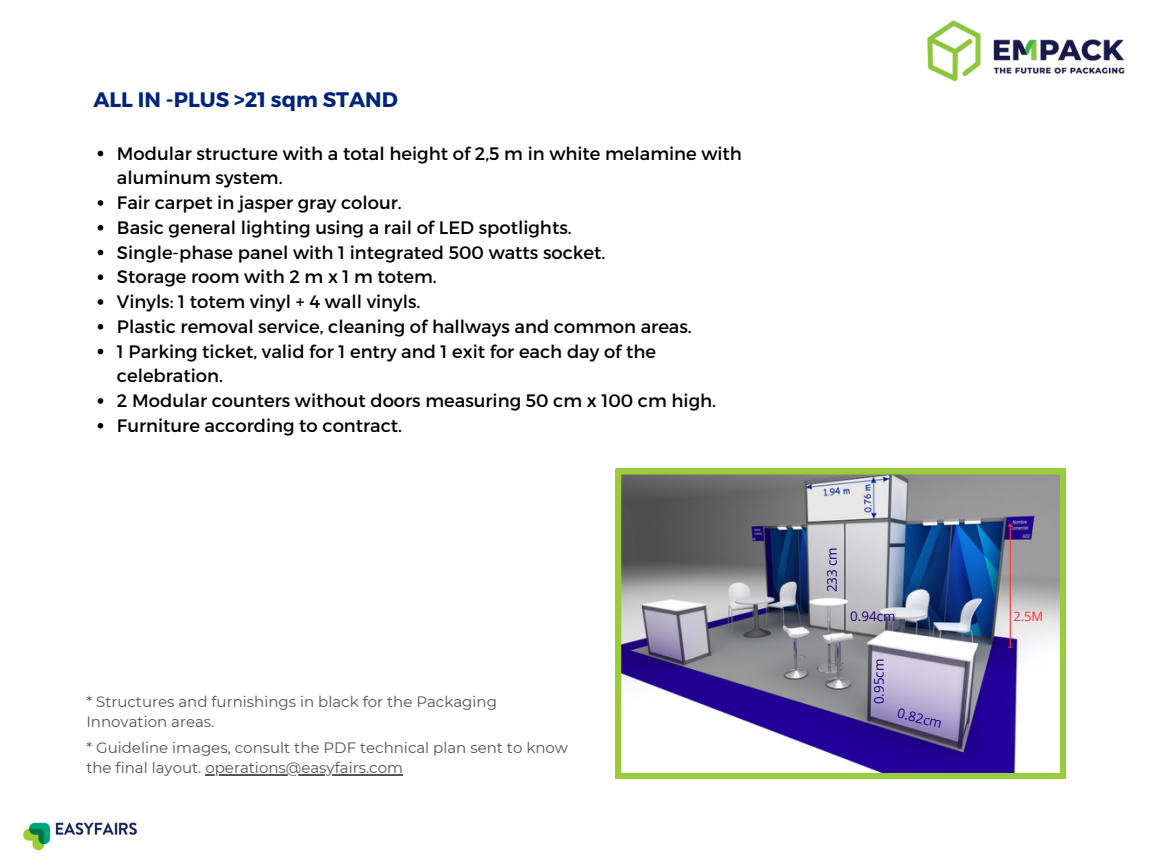
<style>
.page{position:relative;width:1152px;height:864px;background:#fff}
.page>*{position:absolute;margin:0;border:0;box-sizing:border-box;transform-origin:0 0}
.t1{font:700 21px "Montserrat";color:#00247d}
.t2{font:18px/24.8px "Montserrat";color:#000}
.t3{font:15px/20.2px "Montserrat";color:#545454}
.t4{font:13.35px "Open Sans";color:#1e0186}
.t5{font:12.9px "Open Sans";color:#ff3131}
</style>
<div class="page">
<img style="left:927px;top:20px;width:198px;height:62px">
<svg style="left:98px;top:151px;width:5px;height:5px"></svg>
<svg style="left:98px;top:200px;width:5px;height:6px"></svg>
<svg style="left:98px;top:225px;width:5px;height:6px"></svg>
<svg style="left:98px;top:250px;width:5px;height:5px"></svg>
<svg style="left:98px;top:274px;width:5px;height:6px"></svg>
<svg style="left:98px;top:299px;width:5px;height:6px"></svg>
<svg style="left:98px;top:324px;width:5px;height:6px"></svg>
<svg style="left:98px;top:349px;width:5px;height:5px"></svg>
<svg style="left:98px;top:398px;width:5px;height:6px"></svg>
<svg style="left:98px;top:423px;width:5px;height:6px"></svg>
<svg style="left:616px;top:469px;width:450px;height:309px"></svg>
<svg style="left:984px;top:488px;width:35px;height:250px;background:#5a579c"></svg>
<img style="left:23px;top:822px;width:114px;height:29px">
<hr style="left:205px;top:775px;width:198px;height:1px;background:#545454">
<p class="t1" style="left:93px;top:86px;width:306px">ALL IN -PLUS &gt;21 sqm STAND</p>
<p class="t2" style="left:117px;top:140px;width:627px">Modular structure with a total height of 2,5 m in white melamine with aluminum system.</p>
<p class="t2" style="left:117px;top:189px;width:286px">Fair carpet in jasper gray colour.</p>
<p class="t2" style="left:117px;top:214px;width:456px">Basic general lighting using a rail of LED spotlights.</p>
<p class="t2" style="left:117px;top:239px;width:490px">Single-phase panel with 1 integrated 500 watts socket.</p>
<p class="t2" style="left:117px;top:264px;width:321px">Storage room with 2 m x 1 m totem.</p>
<p class="t2" style="left:117px;top:288px;width:305px">Vinyls: 1 totem vinyl + 4 wall vinyls.</p>
<p class="t2" style="left:117px;top:313px;width:576px">Plastic removal service, cleaning of hallways and common areas.</p>
<p class="t2" style="left:117px;top:338px;width:541px">1 Parking ticket, valid for 1 entry and 1 exit for each day of the celebration.</p>
<p class="t2" style="left:117px;top:387px;width:601px">2 Modular counters without doors measuring 50 cm x 100 cm high.</p>
<p class="t2" style="left:117px;top:412px;width:287px">Furniture according to contract.</p>
<p class="t3" style="left:86px;top:692px;width:412px">* Structures and furnishings in black for the Packaging<br>Innovation areas.</p>
<h4 class="t3" style="left:86px;top:738px;width:483px">* Guideline images, consult the PDF technical plan sent to know the final layout. operations@easyfairs.com</h4>
<h5 class="t4" style="left:823px;top:592px;width:47px;rotate:-90deg">233 cm</h5>
<h5 class="t4" style="left:850px;top:607px;width:47px">0.94cm</h5>
<p class="t4" style="left:870px;top:704px;width:47px;rotate:-90deg">0.95cm</p>
<p class="t4" style="left:900px;top:703px;width:47px;rotate:14deg">0.82cm</p>
<h5 class="t5" style="left:1013px;top:607px;width:31px">2.5M</h5>
</div>
